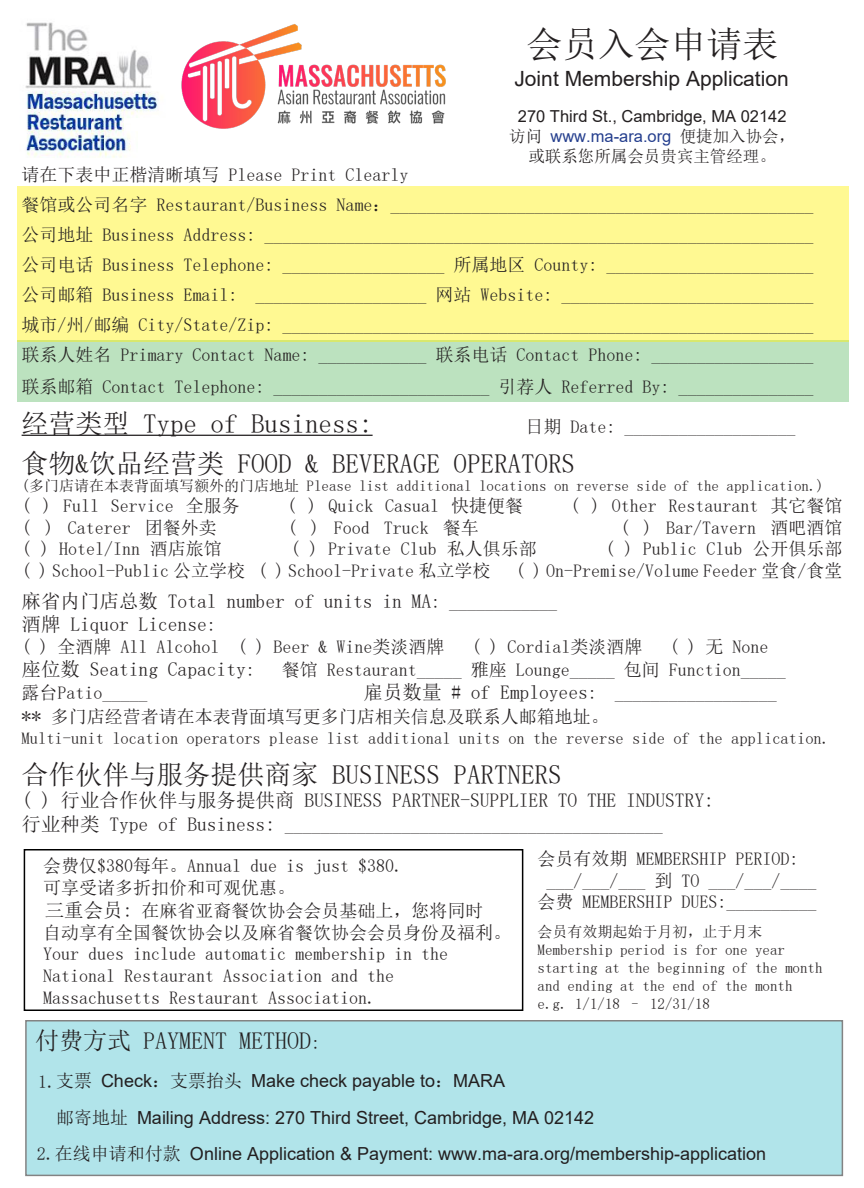
<style>
.page{position:relative;width:864px;height:1188px;background:#fff}
.page>*{position:absolute;margin:0;border:0;box-sizing:border-box;transform-origin:0 0}
.t1{font:36px "Sim Sun";color:#231f20}
.t2{font:27px "Sim Sun";color:#231f20}
.t3{font:24px "Sim Sun";color:#231f20}
.t4{font:21px "Arial";color:#231f20}
.t5{font:19.5px "Sim Sun";color:#231f20}
.t6{font:18px/21.6px "Sim Sun";color:#231f20;text-align:center}
.t7{font:18px "Arial";color:#231f20}
.t8{font:16.5px "Sim Sun";color:#231f20}
.t9{font:16.5px/19.8px "Arial";color:#231f20;text-align:center}
.t10{font:15px "Sim Sun";color:#231f20}
.s1{font-family:"Sim Sun"}
.s2{color:#253f8e}
.s3{font-size:18px}
.s4{font-size:19.5px}
</style>
<div class="page">
<div style="left:17px;top:340px;width:831px;height:62px;background:#bce2bf"></div>
<div style="left:18px;top:186px;width:831px;height:156px;background:#fff992"></div>
<hr style="left:22px;top:435px;width:351px;height:1px;background:#231f20">
<div style="left:25px;top:1020px;width:818px;height:156px;background:#b1e4ea"></div>
<div style="left:24px;top:849px;width:499px;height:162px;border:2px solid #000"></div>
<img style="left:181px;top:24px;width:265px;height:105px">
<img style="left:25px;top:22px;width:134px;height:136px">
<p class="t1" style="left:527px;top:26px;width:253px">会员入会申请表</p>
<p class="t4" style="left:514px;top:64px;width:276px">Joint Membership Application</p>
<p class="t9" style="left:509px;top:106px;width:288px">270 Third St., Cambridge, MA 02142<span class="s1">访问</span> <span class="s2">www.ma-ara.org</span> <span class="s1">便捷加入协会，或联系您所属会员贵宾主管经理。</span></p>
<p class="t6" style="left:22px;top:164px;width:388px">请在下表中正楷清晰填写 Please Print Clearly</p>
<p class="t6" style="left:22px;top:194px;width:794px">餐馆或公司名字 Restaurant/Business Name：_______________________________________________</p>
<p class="t6" style="left:22px;top:224px;width:794px">公司地址 Business Address: _____________________________________________________________</p>
<p class="t6" style="left:22px;top:254px;width:794px">公司电话 Business Telephone: __________________ 所属地区 County: _______________________</p>
<p class="t6" style="left:22px;top:284px;width:794px">公司邮箱 Business Email: ___________________ 网站 Website: ____________________________</p>
<p class="t6" style="left:22px;top:314px;width:794px">城市/州/邮编 City/State/Zip: ___________________________________________________________</p>
<p class="t6" style="left:22px;top:344px;width:794px">联系人姓名 Primary Contact Name: ____________ 联系电话 Contact Phone: __________________</p>
<p class="t6" style="left:22px;top:376px;width:794px">联系邮箱 Contact Telephone: ________________________ 引荐人 Referred By: _______________</p>
<p class="t2" style="left:22px;top:410px;width:352px">经营类型 Type of Business:</p>
<p class="t6" style="left:526px;top:416px;width:272px">日期 Date: ___________________</p>
<p class="t2" style="left:22px;top:449px;width:555px">食物&amp;饮品经营类 FOOD &amp; BEVERAGE OPERATORS</p>
<p class="t10" style="left:22px;top:478px;width:804px">(多门店请在本表背面填写额外的门店地址 Please list additional locations on reverse side of the application.)</p>
<p class="t6" style="left:22px;top:495px;width:220px">( ) Full Service 全服务</p>
<p class="t6" style="left:287px;top:495px;width:238px">( ) Quick Casual 快捷便餐</p>
<p class="t6" style="left:570px;top:495px;width:274px">( ) Other Restaurant 其它餐馆</p>
<p class="t6" style="left:22px;top:516px;width:197px">( ) Caterer 团餐外卖</p>
<p class="t6" style="left:287px;top:516px;width:193px">( ) Food Truck 餐车</p>
<p class="t6" style="left:620px;top:516px;width:224px">( ) Bar/Tavern 酒吧酒馆</p>
<p class="t6" style="left:22px;top:538px;width:202px">( ) Hotel/Inn 酒店旅馆</p>
<p class="t6" style="left:291px;top:538px;width:248px">( ) Private Club 私人俱乐部</p>
<p class="t6" style="left:605px;top:538px;width:239px">( ) Public Club 公开俱乐部</p>
<p class="t6" style="left:22px;top:560px;width:470px">( ) School-Public 公立学校 ( ) School-Private 私立学校</p>
<p class="t6" style="left:516px;top:560px;width:328px">( ) On-Premise/Volume Feeder 堂食/食堂</p>
<p class="t5" style="left:22px;top:591px;width:537px">麻省内门店总数 Total number of units in MA<span class="s3">: ____________</span></p>
<p class="t5" style="left:22px;top:614px;width:196px">酒牌 Liquor License<span class="s3">:</span></p>
<p class="t6" style="left:22px;top:635px;width:424px">( ) 全酒牌 All Alcohol ( ) Beer &amp; Wine类淡酒牌</p>
<p class="t6" style="left:472px;top:635px;width:172px">( ) Cordial类淡酒牌</p>
<p class="t6" style="left:670px;top:635px;width:100px">( ) 无 None</p>
<p class="t5" style="left:22px;top:659px;width:235px">座位数 Seating Capacity<span class="s3">:</span></p>
<p class="t6" style="left:282px;top:659px;width:506px">餐馆 Restaurant_____ 雅座 Lounge_____ 包间 Function_____</p>
<p class="t6" style="left:22px;top:682px;width:128px">露台Patio_____</p>
<p class="t6" style="left:364px;top:682px;width:415px"><span class="s4">雇员数量 # of Employees</span>: __________________</p>
<p class="t6" style="left:22px;top:705px;width:589px"><span class="s4">**</span> 多门店经营者请在本表背面填写更多门店相关信息及联系人邮箱地址。</p>
<p class="t8" style="left:22px;top:730px;width:810px">Multi-unit location operators please list additional units on the reverse side of the application.</p>
<p class="t2" style="left:22px;top:761px;width:541px">合作伙伴与服务提供商家 BUSINESS PARTNERS</p>
<p class="t5" style="left:22px;top:791px;width:694px">( ) 行业合作伙伴与服务提供商 BUSINESS PARTNER-SUPPLIER TO THE INDUSTRY:</p>
<p class="t6" style="left:22px;top:813px;width:643px"><span class="s4">行业种类 Type of Business:</span> __________________________________________</p>
<p class="t6" style="left:538px;top:848px;width:262px">会员有效期 MEMBERSHIP PERIOD:</p>
<p class="t6" style="left:538px;top:870px;width:280px">___/___/___ 到 TO ___/___/____会费 MEMBERSHIP DUES:__________</p>
<p class="t10" style="left:538px;top:924px;width:226px">会员有效期起始于月初，止于月末</p>
<p class="t10" style="left:538px;top:942px;width:249px">Membership period is for one year</p>
<p class="t10" style="left:538px;top:960px;width:286px">starting at the beginning of the month</p>
<p class="t10" style="left:538px;top:978px;width:256px">and ending at the end of the month</p>
<p class="t10" style="left:538px;top:996px;width:174px">e.g. 1/1/18 – 12/31/18</p>
<p class="t6" style="left:43px;top:855px;width:361px">会费仅$380每年。Annual due is just $380.</p>
<p class="t6" style="left:43px;top:877px;width:253px">可享受诸多折扣价和可观优惠。</p>
<p class="t6" style="left:45px;top:900px;width:440px"><span class="s4">三重会员:</span> 在麻省亚裔餐饮协会会员基础上，您将同时</p>
<p class="t6" style="left:43px;top:922px;width:469px">自动享有全国餐饮协会以及麻省餐饮协会会员身份及福利。</p>
<p class="t6" style="left:43px;top:943px;width:406px">Your dues include automatic membership in the</p>
<p class="t6" style="left:43px;top:965px;width:352px">National Restaurant Association and the</p>
<p class="t6" style="left:43px;top:986px;width:334px">Massachusetts Restaurant Association.</p>
<p class="t3" style="left:35px;top:1028px;width:286px">付费方式 PAYMENT METHOD<span class="s3">:</span></p>
<p class="t7" style="left:38px;top:1069px;width:469px"><span class="s1">1.支票</span> Check<span class="s1">：支票抬头</span> Make check payable to<span class="s1">：</span>MARA</p>
<p class="t7" style="left:56px;top:1105px;width:540px"><span class="s1">邮寄地址</span> Mailing Address: 270 Third Street, Cambridge, MA 02142</p>
<p class="t7" style="left:37px;top:1141px;width:731px"><span class="s1">2.在线申请和付款</span> Online Application &amp; Payment: www.ma-ara.org/membership-application</p>
</div>
